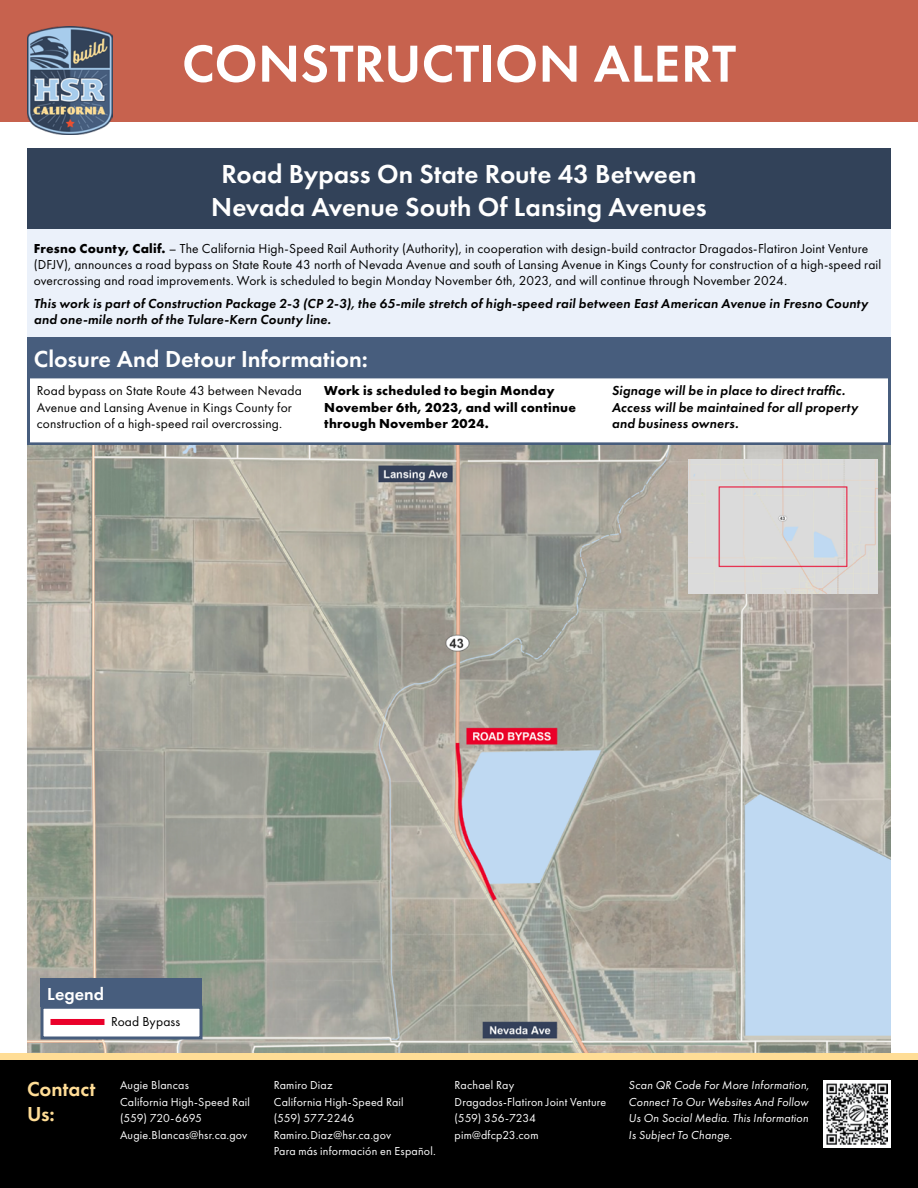
<style>
.page{position:relative;width:918px;height:1188px;background:#fff}
.page>*{position:absolute;margin:0;border:0;box-sizing:border-box;transform-origin:0 0}
.H1_construction_alert_header{font:600 54px "Futura PT";letter-spacing:.005em;color:#fff}
.H2_location{font:600 27px "Futura PT";color:#fff}
.H3_information{font:600 24px "Futura PT";color:#fff}
.H4_Contact{font:600 21px/25.2px "Futura PT";color:#ffdd96}
.Legend{font:600 18px "Futura PT";color:#fff}
.Paragraph{font:13.5px/16.2px "Futura PT";letter-spacing:.01em;color:#000}
.Paragraph_Italic{font:italic 600 13.5px/16.2px "Futura PT";letter-spacing:.015em;color:#000}
.Paragraph_Bold{font:700 13.5px/16.2px "Futura PT";letter-spacing:.015em;color:#000}
.Paragraph_List{font:13.5px "Futura PT";letter-spacing:.015em;color:#000}
.Contact_Name{font:12px/16.5px "Futura PT";letter-spacing:.015em;color:#fff}
.Contact_info{font:italic 12px/16.5px "Futura PT";letter-spacing:.015em;color:#fff;text-align:justify}
.s1{font-weight:700}
</style>
<div class="page">
<div style="left:0;top:0;width:918px;height:122px;background:#c7624e"></div>
<img style="left:27px;top:27px;width:85px;height:108px">
<div style="left:27px;top:148px;width:864px;height:82px;background:#324259"></div>
<div style="left:27px;top:230px;width:864px;height:107px;background:#ebf1fa"></div>
<div style="left:27px;top:338px;width:864px;height:40px;background:#475d7d"></div>
<div style="left:27px;top:375px;width:864px;height:70px;border:3px solid #475d7d"></div>
<img style="left:27px;top:445px;width:864px;height:608px">
<img style="left:688px;top:459px;width:190px;height:135px">
<div style="left:40px;top:979px;width:162px;height:28px;background:#475d7d"></div>
<div style="left:42px;top:1007px;width:159px;height:31px;background:#fff"></div>
<div style="left:40px;top:1006px;width:162px;height:34px;border:3px solid #475d7d"></div>
<div style="left:50px;top:1019px;width:54px;height:6px;background:#ea002a"></div>
<div style="left:0;top:1053px;width:918px;height:135px;background:#000"></div>
<div style="left:0;top:1053px;width:918px;height:7px;background:#ffdd96"></div>
<svg style="left:824px;top:1080px;width:67px;height:68px"></svg>
<img style="left:827px;top:1083px;width:61px;height:61px">
<h1 class="H1_construction_alert_header" style="left:182px;top:30px;width:556px">CONSTRUCTION ALERT</h1>
<h2 class="H2_location" style="left:221px;top:157px;width:477px">Road Bypass On State Route 43 Between</h2>
<h2 class="H2_location" style="left:211px;top:190px;width:497px">Nevada Avenue South Of Lansing Avenues</h2>
<p class="Paragraph" style="left:34px;top:240px;width:849px"><span class="s1">Fresno County, Calif.</span> – The California High-Speed Rail Authority (Authority), in cooperation with design-build contractor Dragados-Flatiron Joint Venture (DFJV), announces a road bypass on State Route 43 north of Nevada Avenue and south of Lansing Avenue in Kings County for construction of a high-speed rail overcrossing and road improvements. Work is scheduled to begin Monday November 6th, 2023, and will continue through November 2024.</p>
<p class="Paragraph_Italic" style="left:34px;top:295px;width:836px">This work is part of Construction Package 2-3 (CP 2-3), the 65-mile stretch of high-speed rail between East American Avenue in Fresno County and one-mile north of the Tulare-Kern County line.</p>
<h3 class="H3_information" style="left:34px;top:344px;width:336px">Closure And Detour Information:</h3>
<p class="Paragraph" style="left:37px;top:383px;width:267px">Road bypass on State Route 43 between Nevada<br>Avenue and Lansing Avenue in Kings County for construction of a high-speed rail overcrossing.</p>
<p class="Paragraph_Bold" style="left:324px;top:383px;width:253px">Work is scheduled to begin Monday<br>November 6th, 2023, and will continue through November 2024.</p>
<p class="Paragraph_Italic" style="left:612px;top:383px;width:248px">Signage will be in place to direct traffic.<br>Access will be maintained for all property and business owners.</p>
<p class="Legend" style="left:47px;top:982px;width:58px">Legend</p>
<p class="Paragraph_List" style="left:111px;top:1013px;width:71px">Road Bypass</p>
<h4 class="H4_Contact" style="left:27px;top:1076px;width:70px">Contact<br>Us:</h4>
<p class="Contact_Name" style="left:120px;top:1077px;width:132px">Augie Blancas<br>California High-Speed Rail (559) 720-6695<br>Augie.Blancas@hsr.ca.gov</p>
<p class="Contact_Name" style="left:274px;top:1077px;width:163px">Ramiro Diaz<br>California High-Speed Rail<br>(559) 577-2246<br>Ramiro.Diaz@hsr.ca.gov<br>Para más información en Español.</p>
<p class="Contact_Name" style="left:455px;top:1077px;width:153px">Rachael Ray<br>Dragados-Flatiron Joint Venture (559) 356-7234 pim@dfcp23.com</p>
<p class="Contact_info" style="left:629px;top:1077px;width:182px">Scan QR Code For More Information, Connect To Our Websites And Follow Us On Social Media. This Information Is Subject To Change.</p>
</div>
